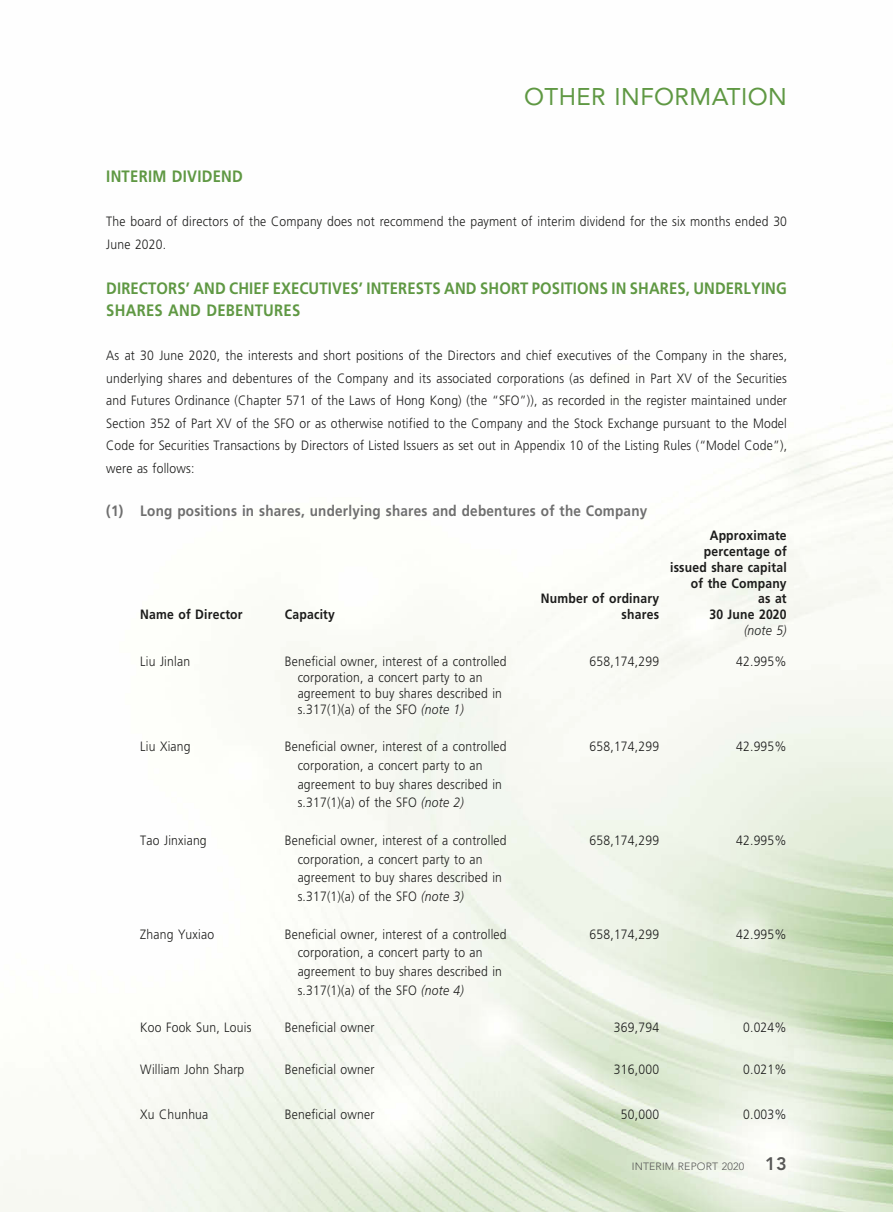
<style>
.page{position:relative;width:893px;height:1212px;background:#fff}
.page>*{position:absolute;margin:0;border:0;box-sizing:border-box;transform-origin:0 0}
.t1{font:24px "Avenir LT Std";letter-spacing:.015em;color:#5f9843}
.t2{font:700 16.5px/22.5px "Frutiger LT Std";letter-spacing:.01em;color:#5f9843;scale:.9 1}
.t3{font:700 15px "Frutiger LT Std";letter-spacing:.015em;color:#6f6f6f;scale:.9 1}
.t4{font:300 13.5px/18.8px "Frutiger LT Std";letter-spacing:.015em;color:#1c1c1b;scale:.9 1}
.t5{font:700 13.5px/15.8px "Frutiger LT Std";letter-spacing:.015em;color:#1c1c1b;text-align:right;scale:.9 1}
.t6{font:italic 300 13.5px "Frutiger LT Std";color:#1c1c1b;scale:.9 1}
.t7{font:300 10.5px "Avenir LT Std";letter-spacing:.015em;color:#575756}
.s1{font-style:italic}
.s2{font-weight:800;font-size:18px}
</style>
<div class="page">
<img style="left:0;top:410px;width:893px;height:802px">
<h1 class="t1" style="left:524px;top:83px;width:264px">OTHER INFORMATION</h1>
<p class="t2" style="left:106px;top:166px;width:153px">INTERIM DIVIDEND</p>
<p class="t4" style="left:106px;top:211px;width:758px;line-height:22.5px">The board of directors of the Company does not recommend the payment of interim dividend for the six months ended 30<br>June 2020.</p>
<p class="t2" style="left:106px;top:277px;width:758px">DIRECTORS’ AND CHIEF EXECUTIVES’ INTERESTS AND SHORT POSITIONS IN SHARES, UNDERLYING<br>SHARES AND DEBENTURES</p>
<p class="t4" style="left:106px;top:344px;width:758px;line-height:22.5px;text-align:justify">As at 30 June 2020, the interests and short positions of the Directors and chief executives of the Company in the shares, underlying shares and debentures of the Company and its associated corporations (as defined in Part XV of the Securities and Futures Ordinance (Chapter 571 of the Laws of Hong Kong) (the “SFO”)), as recorded in the register maintained under Section 352 of Part XV of the SFO or as otherwise notified to the Company and the Stock Exchange pursuant to the Model Code for Securities Transactions by Directors of Listed Issuers as set out in Appendix 10 of the Listing Rules (“Model Code”), were as follows:</p>
<p class="t3" style="left:106px;top:502px;width:603px">(1) Long positions in shares, underlying shares and debentures of the Company</p>
<p class="t5" style="left:140px;top:606px;width:115px">Name of Director</p>
<p class="t5" style="left:285px;top:606px;width:57px">Capacity</p>
<p class="t5" style="left:541px;top:591px;width:133px">Number of ordinary shares</p>
<p class="t5" style="left:670px;top:528px;width:131px">Approximate percentage of issued share capital of the Company<br>as at<br>30 June 2020</p>
<p class="t6" style="left:744px;top:622px;width:49px">(note 5)</p>
<p class="t4" style="left:140px;top:652px;width:57px">Liu Jinlan</p>
<p class="t4" style="left:298px;top:654px;width:234px;line-height:15.8px;text-indent:-13px">Beneficial owner, interest of a controlled corporation, a concert party to an agreement to buy shares described in s.317(1)(a) of the SFO <span class="s1">(note 1)</span></p>
<p class="t4" style="left:589px;top:652px;width:79px">658,174,299</p>
<p class="t4" style="left:736px;top:652px;width:58px">42.995%</p>
<p class="t4" style="left:140px;top:737px;width:57px">Liu Xiang</p>
<p class="t4" style="left:298px;top:737px;width:234px;text-indent:-13px">Beneficial owner, interest of a controlled corporation, a concert party to an agreement to buy shares described in s.317(1)(a) of the SFO <span class="s1">(note 2)</span></p>
<p class="t4" style="left:589px;top:737px;width:79px">658,174,299</p>
<p class="t4" style="left:736px;top:737px;width:58px">42.995%</p>
<p class="t4" style="left:140px;top:831px;width:75px">Tao Jinxiang</p>
<p class="t4" style="left:298px;top:831px;width:234px;text-indent:-13px">Beneficial owner, interest of a controlled corporation, a concert party to an agreement to buy shares described in s.317(1)(a) of the SFO <span class="s1">(note 3)</span></p>
<p class="t4" style="left:589px;top:831px;width:79px">658,174,299</p>
<p class="t4" style="left:736px;top:831px;width:58px">42.995%</p>
<p class="t4" style="left:140px;top:925px;width:84px">Zhang Yuxiao</p>
<p class="t4" style="left:298px;top:925px;width:234px;text-indent:-13px">Beneficial owner, interest of a controlled corporation, a concert party to an agreement to buy shares described in s.317(1)(a) of the SFO <span class="s1">(note 4)</span></p>
<p class="t4" style="left:589px;top:925px;width:79px">658,174,299</p>
<p class="t4" style="left:736px;top:925px;width:58px">42.995%</p>
<p class="t4" style="left:140px;top:1018px;width:125px">Koo Fook Sun, Louis</p>
<p class="t4" style="left:285px;top:1018px;width:101px">Beneficial owner</p>
<p class="t4" style="left:614px;top:1018px;width:52px">369,794</p>
<p class="t4" style="left:743px;top:1018px;width:50px">0.024%</p>
<p class="t4" style="left:140px;top:1060px;width:117px">William John Sharp</p>
<p class="t4" style="left:285px;top:1060px;width:101px">Beneficial owner</p>
<p class="t4" style="left:614px;top:1060px;width:52px">316,000</p>
<p class="t4" style="left:743px;top:1060px;width:50px">0.021%</p>
<p class="t4" style="left:140px;top:1105px;width:77px">Xu Chunhua</p>
<p class="t4" style="left:285px;top:1105px;width:101px">Beneficial owner</p>
<p class="t4" style="left:621px;top:1105px;width:44px">50,000</p>
<p class="t4" style="left:743px;top:1105px;width:50px">0.003%</p>
<p class="t7" style="left:632px;top:1160px;width:156px">INTERIM REPORT 2020 <span class="s2">13</span></p>
</div>
